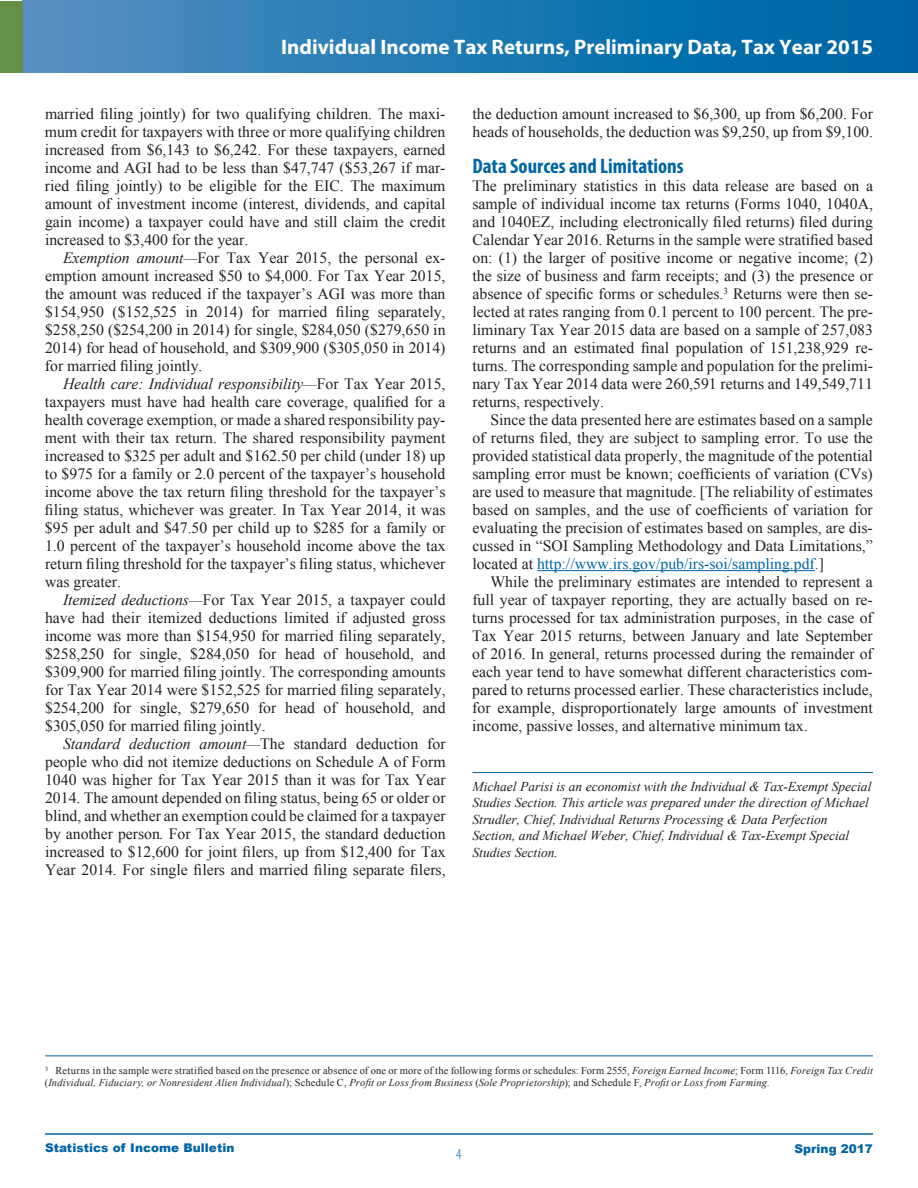
<style>
.page{position:relative;width:918px;height:1188px;background:#fff}
.page>*{position:absolute;margin:0;border:0;box-sizing:border-box;transform-origin:0 0}
.t1{font:700 21px "Myriad Pro";color:#fff}
.t2{font:700 condensed 21px "Myriad Pro";color:#0065a4}
.t3{font:15.75px/18px "Times New Roman";color:#231f20;text-align:justify}
.t4{font:300 condensed 15px "Myriad Pro";color:#0065a4}
.t5{font:italic 13.5px/16.5px "Times New Roman";color:#231f20}
.t6{font:900 12px "Arial";letter-spacing:.005em;color:#0065a4}
.t7{font:10.5px/12px "Times New Roman";letter-spacing:.015em;color:#231f20}
.s1{font-style:italic}
.s2{color:#0065a4}
</style>
<div class="page">
<div style="left:22px;top:1px;width:896px;height:72px;background:linear-gradient(to right,#5490c2,#0064a4)"></div>
<div style="left:0;top:1px;width:22px;height:72px;background:#669046"></div>
<hr style="left:45px;top:1133px;width:828px;height:2px;background:#0065a4">
<hr style="left:537px;top:570px;width:278px;height:1px;background:#0065a4">
<hr style="left:472px;top:772px;width:401px;height:1px;background:#0065a4">
<hr style="left:45px;top:1055px;width:828px;height:1px;background:#0065a4">
<h1 class="t1" style="left:281px;top:33px;width:593px">Individual Income Tax Returns, Preliminary Data, Tax Year 2015</h1>
<p class="t3" style="left:45px;top:104px;width:402px">married filing jointly) for two qualifying children. The maxi&shy;mum credit for taxpayers with three or more qualifying children increased from $6,143 to $6,242. For these taxpayers, earned income and AGI had to be less than $47,747 ($53,267 if mar&shy;ried filing jointly) to be eligible for the EIC. The maximum amount of investment income (interest, dividends, and capital gain income) a taxpayer could have and still claim the credit increased to $3,400 for the year.</p>
<p class="t3" style="left:45px;top:248px;width:402px;text-indent:18px"><span class="s1">Exemption amount—</span>For Tax Year 2015, the personal ex&shy;emption amount increased $50 to $4,000. For Tax Year 2015, the amount was reduced if the taxpayer’s AGI was more than $154,950 ($152,525 in 2014) for married filing separately, $258,250 ($254,200 in 2014) for single, $284,050 ($279,650 in 2014) for head of household, and $309,900 ($305,050 in 2014) for married filing jointly.</p>
<p class="t3" style="left:45px;top:374px;width:402px;text-indent:18px"><span class="s1">Health care: Individual responsibility—</span>For Tax Year 2015, taxpayers must have had health care coverage, qualified for a health coverage exemption, or made a shared responsibility pay&shy;ment with their tax return. The shared responsibility payment increased to $325 per adult and $162.50 per child (under 18) up to $975 for a family or 2.0 percent of the taxpayer’s household income above the tax return filing threshold for the taxpayer’s filing status, whichever was greater. In Tax Year 2014, it was $95 per adult and $47.50 per child up to $285 for a family or 1.0 percent of the taxpayer’s household income above the tax return filing threshold for the taxpayer’s filing status, whichever was greater.</p>
<p class="t3" style="left:45px;top:590px;width:402px;text-indent:18px"><span class="s1">Itemized deductions—</span>For Tax Year 2015, a taxpayer could have had their itemized deductions limited if adjusted gross income was more than $154,950 for married filing separately, $258,250 for single, $284,050 for head of household, and $309,900 for married filing jointly. The corresponding amounts for Tax Year 2014 were $152,525 for married filing separately, $254,200 for single, $279,650 for head of household, and $305,050 for married filing jointly.</p>
<p class="t3" style="left:45px;top:734px;width:402px;text-indent:18px"><span class="s1">Standard deduction amount—</span>The standard deduction for people who did not itemize deductions on Schedule A of Form 1040 was higher for Tax Year 2015 than it was for Tax Year 2014. The amount depended on filing status, being 65 or older or blind, and whether an exemption could be claimed for a taxpayer by another person<span class="s1">.</span> For Tax Year 2015, the standard deduction increased to $12,600 for joint filers, up from $12,400 for Tax Year 2014. For single filers and married filing separate filers,</p>
<p class="t3" style="left:472px;top:104px;width:402px">the deduction amount increased to $6,300, up from $6,200. For heads of households, the deduction was $9,250, up from $9,100.</p>
<h1 class="t2" style="left:472px;top:153px;width:213px">Data Sources and Limitations</h1>
<p class="t3" style="left:472px;top:176px;width:402px">The preliminary statistics in this data release are based on a sample of individual income tax returns (Forms 1040, 1040A, and 1040EZ, including electronically filed returns) filed during Calendar Year 2016. Returns in the sample were stratified based on: (1) the larger of positive income or negative income; (2) the size of business and farm receipts; and (3) the presence or absence of specific forms or schedules.<sup>3</sup> Returns were then se&shy;lected at rates ranging from 0.1 percent to 100 percent. The pre&shy;liminary Tax Year 2015 data are based on a sample of 257,083 returns and an estimated final population of 151,238,929 re&shy;turns. The corresponding sample and population for the prelimi&shy;nary Tax Year 2014 data were 260,591 returns and 149,549,711 returns, respectively.</p>
<p class="t3" style="left:472px;top:410px;width:402px;text-indent:18px">Since the data presented here are estimates based on a sample of returns filed, they are subject to sampling error. To use the provided statistical data properly, the magnitude of the potential sampling error must be known; coefficients of variation (CVs) are used to measure that magnitude. [The reliability of estimates based on samples, and the use of coefficients of variation for evaluating the precision of estimates based on samples, are dis&shy;cussed in “SOI Sampling Methodology and Data Limitations,” located at <span class="s2">http://www.irs.gov/pub/irs-soi/sampling.pdf.</span>]</p>
<p class="t3" style="left:472px;top:572px;width:402px;text-indent:18px">While the preliminary estimates are intended to represent a full year of taxpayer reporting, they are actually based on re&shy;turns processed for tax administration purposes, in the case of Tax Year 2015 returns, between January and late September of 2016. In general, returns processed during the remainder of each year tend to have somewhat different characteristics com&shy;pared to returns processed earlier. These characteristics include, for example, disproportionately large amounts of investment income, passive losses, and alternative minimum tax.</p>
<p class="t5" style="left:472px;top:778px;width:400px">Michael Parisi is an economist with the Individual &amp; Tax-Exempt Special Studies Section. This article was prepared under the direction of Michael Strudler, Chief, Individual Returns Processing &amp; Data Perfection Section, and Michael Weber, Chief, Individual &amp; Tax-Exempt Special Studies Section.</p>
<p class="t7" style="left:45px;top:1065px;width:829px"><sup>3</sup> Returns in the sample were stratified based on the presence or absence of one or more of the following forms or schedules: Form 2555, <span class="s1">Foreign Earned Income</span>; Form 1116, <span class="s1">Foreign Tax Credit </span>(<span class="s1">Individual, Fiduciary, or Nonresident Alien Individual</span>); Schedule C, <span class="s1">Profit or Loss from Business</span> (<span class="s1">Sole Proprietorship</span>); and Schedule F, <span class="s1">Profit or Loss from Farming</span>.</p>
<p class="t6" style="left:45px;top:1139px;width:191px">Statistics of Income Bulletin</p>
<p class="t4" style="left:456px;top:1145px;width:7px">4</p>
<p class="t6" style="left:794px;top:1140px;width:80px">Spring 2017</p>
</div>
